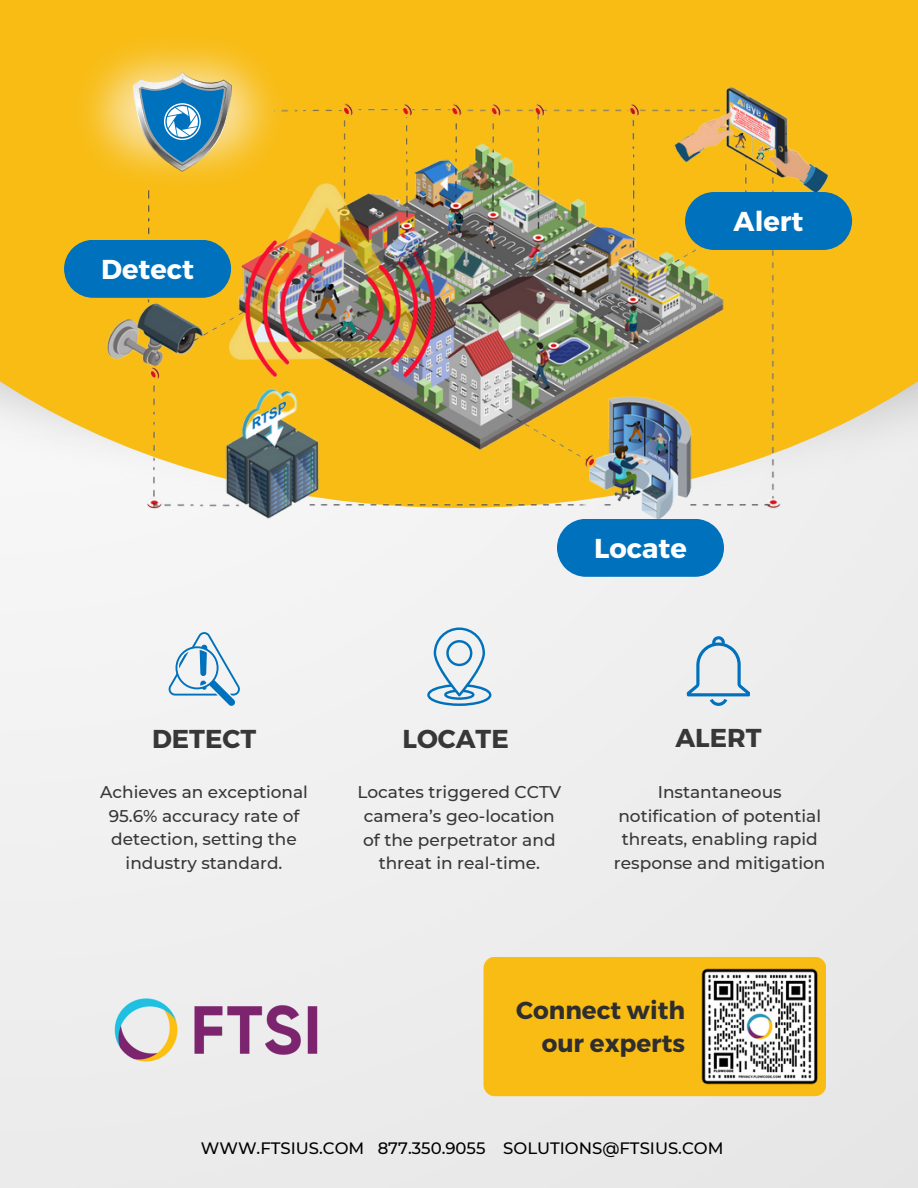
<style>
.page{position:relative;width:918px;height:1188px;background:#eee}
.page>*{position:absolute;margin:0;border:0;box-sizing:border-box;transform-origin:0 0}
.t1{font:700 27.3px "Montserrat";color:#fff}
.t2{font:700 25.8px "Montserrat";color:#373737}
.t3{font:700 24.6px/33.8px "Montserrat";color:#2e2e2e;text-align:right}
.t4{font:500 16.95px/23.7px "Montserrat";color:#373737;text-align:center}
.t5{font:500 16.5px "Montserrat";color:#000}
</style>
<div class="page">
<div style="left:0;top:0;width:918px;height:508px;background:#f8bc14"></div>
<img style="left:54px;top:86px;width:817px;height:433px">
<img style="left:114px;top:998px;width:204px;height:64px">
<div style="left:484px;top:957px;width:342px;height:139px;background:#f8bc14;border-radius:11px"></div>
<svg style="left:64px;top:45px;width:232px;height:152px"></svg>
<svg style="left:133px;top:71px;width:99px;height:101px;background:#8aa69a"></svg>
<svg style="left:557px;top:519px;width:167px;height:58px;background:#127ac0"></svg>
<svg style="left:64px;top:240px;width:167px;height:58px;background:#1376ae"></svg>
<svg style="left:685px;top:192px;width:167px;height:58px;background:#1276af"></svg>
<svg style="left:168px;top:632px;width:72px;height:74px"></svg>
<svg style="left:427px;top:627px;width:64px;height:79px"></svg>
<svg style="left:687px;top:636px;width:63px;height:70px"></svg>
<img style="left:702px;top:968px;width:116px;height:116px">
<p class="t1" style="left:101px;top:252px;width:94px">Detect</p>
<h2 class="t1" style="left:734px;top:204px;width:71px">Alert</h2>
<p class="t1" style="left:594px;top:531px;width:94px">Locate</p>
<p class="t2" style="left:152px;top:722px;width:106px">DETECT</p>
<p class="t2" style="left:403px;top:722px;width:108px">LOCATE</p>
<p class="t2" style="left:675px;top:721px;width:88px">ALERT</p>
<h1 class="t4" style="left:357px;top:780px;width:205px">Locates triggered CCTV camera’s geo-location</h1>
<p class="t4" style="left:363px;top:828px;width:194px">of the perpetrator and</p>
<p class="t4" style="left:379px;top:851px;width:163px">threat in real-time.</p>
<p class="t4" style="left:100px;top:780px;width:209px">Achieves an exceptional<br>95.6% accuracy rate of detection, setting the industry standard.</p>
<p class="t4" style="left:614px;top:780px;width:213px">Instantaneous notification of potential threats, enabling rapid response and mitigation</p>
<h2 class="t3" style="left:516px;top:992px;width:170px">Connect with our experts</h2>
<p class="t5" style="left:201px;top:1138px;width:524px">WWW.FTSIUS.COM 877.350.9055 SOLUTIONS@FTSIUS.COM</p>
</div>
